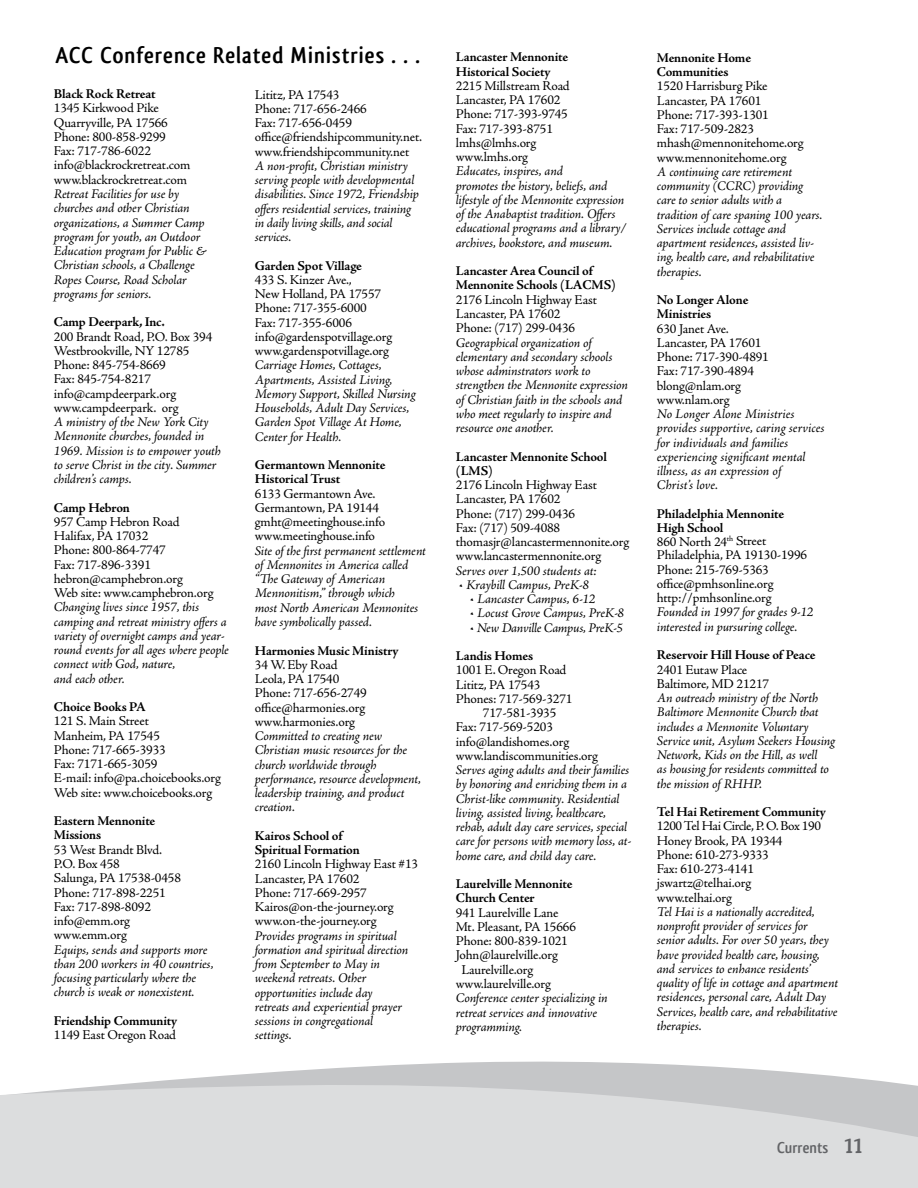
<style>
.page{position:relative;width:918px;height:1188px;background:#fff}
.page>*{position:absolute;margin:0;border:0;box-sizing:border-box;transform-origin:0 0}
.t1{font:700 24px "Qlassik";letter-spacing:.04em;color:#000}
.t2{font:700 16.5px "Qlassik";color:#636467}
.t3{font:italic 13.5px/14.2px "Adobe Jenson Pro";letter-spacing:-.015em;color:#000}
.t4{font:13.5px/14.2px "Adobe Jenson Pro";letter-spacing:-.01em;color:#000}
.t5{font:700 13.5px/14.2px "Adobe Jenson Pro";letter-spacing:-.015em;color:#000}
.s1{font-weight:700}
.s2{font-size:24px}
</style>
<div class="page">
<svg style="left:184px;top:1061px;width:677px;height:18px;fill:#c5c6c8"></svg>
<svg style="left:0;top:1079px;width:918px;height:109px;background:#d9dadb"></svg>
<h1 class="t1" style="left:56px;top:41px;width:366px">ACC Conference Related Ministries . . .</h1>
<p class="t5" style="left:54px;top:87px;width:103px">Black Rock Retreat</p>
<p class="t4" style="left:54px;top:101px;width:138px">1345 Kirkwood Pike<br>Quarryville, PA 17566<br>Phone: 800-858-9299<br>Fax: 717-786-6022 info@blackrockretreat.com www.blackrockretreat.com</p>
<p class="t3" style="left:54px;top:187px;width:154px">Retreat Facilities for use by churches and other Christian organizations, a Summer Camp program for youth, an Outdoor<br>Education program for Public &amp;<br>Christian schools, a Challenge<br>Ropes Course, Road Scholar programs for seniors.</p>
<p class="t5" style="left:54px;top:315px;width:112px">Camp Deerpark, Inc.</p>
<p class="t4" style="left:54px;top:329px;width:160px">200 Brandt Road, P.O. Box 394<br>Westbrookville, NY 12785<br>Phone: 845-754-8669<br>Fax: 845-754-8217 info@campdeerpark.org www.campdeerpark. org</p>
<p class="t3" style="left:54px;top:416px;width:168px">A ministry of the New York City<br>Mennonite churches, founded in<br>1969. Mission is to empower youth to serve Christ in the city. Summer children’s camps.</p>
<p class="t5" style="left:54px;top:501px;width:78px">Camp Hebron</p>
<p class="t4" style="left:54px;top:515px;width:161px">957 Camp Hebron Road<br>Halifax, PA 17032<br>Phone: 800-864-7747<br>Fax: 717-896-3391 hebron@camphebron.org<br>Web site: www.camphebron.org</p>
<p class="t3" style="left:54px;top:601px;width:176px">Changing lives since 1957, this camping and retreat ministry offers a variety of overnight camps and year&shy;round events for all ages where people connect with God, nature,<br>and each other.</p>
<p class="t5" style="left:54px;top:700px;width:94px">Choice Books PA</p>
<p class="t4" style="left:54px;top:714px;width:169px">121 S. Main Street<br>Manheim, PA 17545<br>Phone: 717-665-3933<br>Fax: 7171-665-3059<br>E-mail: info@pa.choicebooks.org<br>Web site: www.choicebooks.org</p>
<p class="t5" style="left:54px;top:814px;width:103px">Eastern Mennonite<br>Missions</p>
<p class="t4" style="left:54px;top:843px;width:129px">53 West Brandt Blvd.<br>P.O. Box 458<br>Salunga, PA 17538-0458<br>Phone: 717-898-2251<br>Fax: 717-898-8092 info@emm.org www.emm.org</p>
<p class="t3" style="left:54px;top:943px;width:161px">Equips, sends and supports more than 200 workers in 40 countries, focusing particularly where the church is weak or nonexistent.</p>
<p class="t5" style="left:54px;top:1014px;width:125px">Friendship Community</p>
<p class="t4" style="left:54px;top:1028px;width:124px">1149 East Oregon Road</p>
<p class="t4" style="left:255px;top:87px;width:169px">Lititz, PA 17543<br>Phone: 717-656-2466<br>Fax: 717-656-0459 office@friendshipcommunity.net. www.friendshipcommunity.net</p>
<p class="t3" style="left:255px;top:159px;width:165px">A non-profit, Christian ministry serving people with developmental disabilities. Since 1972, Friendship offers residential services, training in daily living skills, and social services.</p>
<p class="t5" style="left:255px;top:258px;width:109px">Garden Spot Village</p>
<p class="t4" style="left:255px;top:273px;width:139px">433 S. Kinzer Ave.,<br>New Holland, PA 17557<br>Phone: 717-355-6000<br>Fax: 717-355-6006 info@gardenspotvillage.org www.gardenspotvillage.org</p>
<p class="t3" style="left:255px;top:359px;width:162px">Carriage Homes, Cottages,<br>Apartments, Assisted Living,<br>Memory Support, Skilled Nursing<br>Households, Adult Day Services,<br>Garden Spot Village At Home,<br>Center for Health.</p>
<p class="t5" style="left:255px;top:458px;width:132px">Germantown Mennonite<br>Historical Trust</p>
<p class="t4" style="left:255px;top:487px;width:132px">6133 Germantown Ave.<br>Germantown, PA 19144 gmht@meetinghouse.info www.meetinghouse.info</p>
<p class="t3" style="left:255px;top:544px;width:173px">Site of the first permanent settlement of Mennonites in America called “The Gateway of American<br>Mennonitism,” through which<br>most North American Mennonites have symbolically passed.</p>
<p class="t5" style="left:255px;top:643px;width:145px">Harmonies Music Ministry</p>
<p class="t4" style="left:255px;top:658px;width:113px">34 W. Eby Road<br>Leola, PA 17540<br>Phone: 717-656-2749 office@harmonies.org www.harmonies.org</p>
<p class="t3" style="left:255px;top:730px;width:168px">Committed to creating new<br>Christian music resources for the church worldwide through performance, resource development, leadership training, and product creation.</p>
<p class="t5" style="left:255px;top:829px;width:107px">Kairos School of<br>Spiritual Formation</p>
<p class="t4" style="left:255px;top:857px;width:165px">2160 Lincoln Highway East #13<br>Lancaster, PA 17602<br>Phone: 717-669-2957<br>Kairos@on-the-journey.org www.on-the-journey.org</p>
<p class="t3" style="left:255px;top:929px;width:155px">Provides programs in spiritual formation and spiritual direction from September to May in weekend retreats. Other opportunities include day retreats and experiential prayer sessions in congregational settings.</p>
<p class="t5" style="left:456px;top:50px;width:114px">Lancaster Mennonite<br>Historical Society</p>
<p class="t4" style="left:456px;top:79px;width:115px">2215 Millstream Road<br>Lancaster, PA 17602<br>Phone: 717-393-9745<br>Fax: 717-393-8751 lmhs@lmhs.org www.lmhs.org</p>
<p class="t3" style="left:456px;top:165px;width:173px">Educates, inspires, and<br>promotes the history, beliefs, and lifestyle of the Mennonite expression of the Anabaptist tradition. Offers educational programs and a library/ archives, bookstore, and museum.</p>
<p class="t5" style="left:456px;top:264px;width:161px">Lancaster Area Council of<br>Mennonite Schools (LACMS)</p>
<p class="t4" style="left:456px;top:293px;width:143px">2176 Lincoln Highway East<br>Lancaster, PA 17602<br>Phone: (717) 299-0436</p>
<p class="t3" style="left:456px;top:336px;width:174px">Geographical organization of elementary and secondary schools whose adminstrators work to strengthen the Mennonite expression of Christian faith in the schools and who meet regularly to inspire and resource one another.</p>
<p class="t5" style="left:456px;top:449px;width:153px">Lancaster Mennonite School (LMS)</p>
<p class="t4" style="left:456px;top:478px;width:175px">2176 Lincoln Highway East<br>Lancaster, PA 17602<br>Phone: (717) 299-0436<br>Fax: (717) 509-4088 thomasjr@lancastermennonite.org www.lancastermennonite.org</p>
<p class="t3" style="left:456px;top:564px;width:142px">Serves over 1,500 students at:</p>
<p class="t3" style="left:459px;top:578px;width:132px">• Kraybill Campus, PreK-8</p>
<p class="t3" style="left:469px;top:593px;width:128px">• Lancaster Campus, 6-12</p>
<p class="t3" style="left:469px;top:607px;width:156px">• Locust Grove Campus, PreK-8</p>
<p class="t3" style="left:469px;top:621px;width:155px">• New Danville Campus, PreK-5</p>
<p class="t5" style="left:456px;top:649px;width:79px">Landis Homes</p>
<p class="t4" style="left:456px;top:663px;width:112px">1001 E. Oregon Road</p>
<p class="t4" style="left:456px;top:678px;width:86px">Lititz, PA 17543</p>
<p class="t4" style="left:456px;top:692px;width:118px">Phones: 717-569-3271</p>
<p class="t4" style="left:483px;top:706px;width:75px">717-581-3935</p>
<p class="t4" style="left:456px;top:720px;width:99px">Fax: 717-569-5203</p>
<p class="t4" style="left:456px;top:735px;width:115px">info@landishomes.org</p>
<p class="t4" style="left:456px;top:749px;width:143px">www.landiscommunities.org</p>
<p class="t3" style="left:456px;top:764px;width:177px">Serves aging adults and their families by honoring and enriching them in a Christ-like community. Residential living, assisted living, healthcare, rehab, adult day care services, special care for persons with memory loss, at&shy;home care, and child day care.</p>
<p class="t5" style="left:456px;top:877px;width:118px">Laurelville Mennonite<br>Church Center</p>
<p class="t4" style="left:456px;top:906px;width:104px">941 Laurelville Lane</p>
<p class="t4" style="left:456px;top:920px;width:122px">Mt. Pleasant, PA 15666</p>
<p class="t4" style="left:456px;top:934px;width:113px">Phone: 800-839-1021</p>
<p class="t4" style="left:456px;top:948px;width:103px">John@laurelville.org</p>
<p class="t4" style="left:461px;top:963px;width:73px">Laurelville.org</p>
<p class="t4" style="left:456px;top:977px;width:97px">www.laurelville.org</p>
<p class="t3" style="left:456px;top:992px;width:153px">Conference center specializing in retreat services and innovative programming.</p>
<p class="t5" style="left:657px;top:51px;width:96px">Mennonite Home<br>Communities</p>
<p class="t4" style="left:657px;top:79px;width:148px">1520 Harrisburg Pike<br>Lancaster, PA 17601<br>Phone: 717-393-1301<br>Fax: 717-509-2823 mhash@mennonitehome.org www.mennonitehome.org</p>
<p class="t3" style="left:657px;top:165px;width:167px">A continuing care retirement community (CCRC) providing care to senior adults with a tradition of care spaning 100 years.<br>Services include cottage and apartment residences, assisted liv&shy;ing, health care, and rehabilitative therapies.</p>
<p class="t5" style="left:657px;top:293px;width:93px">No Longer Alone<br>Ministries</p>
<p class="t4" style="left:657px;top:322px;width:113px">630 Janet Ave.<br>Lancaster, PA 17601<br>Phone: 717-390-4891<br>Fax: 717-390-4894 blong@nlam.org www.nlam.org</p>
<p class="t3" style="left:657px;top:408px;width:169px">No Longer Alone Ministries provides supportive, caring services for individuals and families experiencing significant mental illness, as an expression of<br>Christ’s love.</p>
<p class="t4" style="left:657px;top:507px;width:152px"><span class="s1">Philadelphia Mennonite<br>High School<br></span>860 North 24<sup>th</sup> Street<br>Philadelphia, PA 19130-1996<br>Phone: 215-769-5363 office@pmhsonline.org http://pmhsonline.org</p>
<p class="t3" style="left:657px;top:606px;width:158px">Founded in 1997 for grades 9-12 interested in pursuring college.</p>
<p class="t5" style="left:657px;top:648px;width:160px">Reservoir Hill House of Peace</p>
<p class="t4" style="left:657px;top:662px;width:114px">2401 Eutaw Place<br>Baltimore, MD 21217</p>
<p class="t3" style="left:657px;top:692px;width:180px">An outreach ministry of the North<br>Baltimore Mennonite Church that includes a Mennonite Voluntary<br>Service unit, Asylum Seekers Housing<br>Network, Kids on the Hill, as well<br>as housing for residents committed to the mission of RHHP.</p>
<p class="t5" style="left:657px;top:805px;width:171px">Tel Hai Retirement Community</p>
<p class="t4" style="left:657px;top:819px;width:166px">1200 Tel Hai Circle, P. O. Box 190<br>Honey Brook, PA 19344<br>Phone: 610-273-9333<br>Fax: 610-273-4141 jswartz@telhai.org www.telhai.org</p>
<p class="t3" style="left:657px;top:905px;width:183px">Tel Hai is a nationally accredited, nonprofit provider of services for senior adults. For over 50 years, they have provided health care, housing, and services to enhance residents’ quality of life in cottage and apartment residences, personal care, Adult Day Services, health care, and rehabilitative therapies.</p>
<p class="t2" style="left:777px;top:1138px;width:87px">Currents <span class="s2">11</span></p>
</div>
